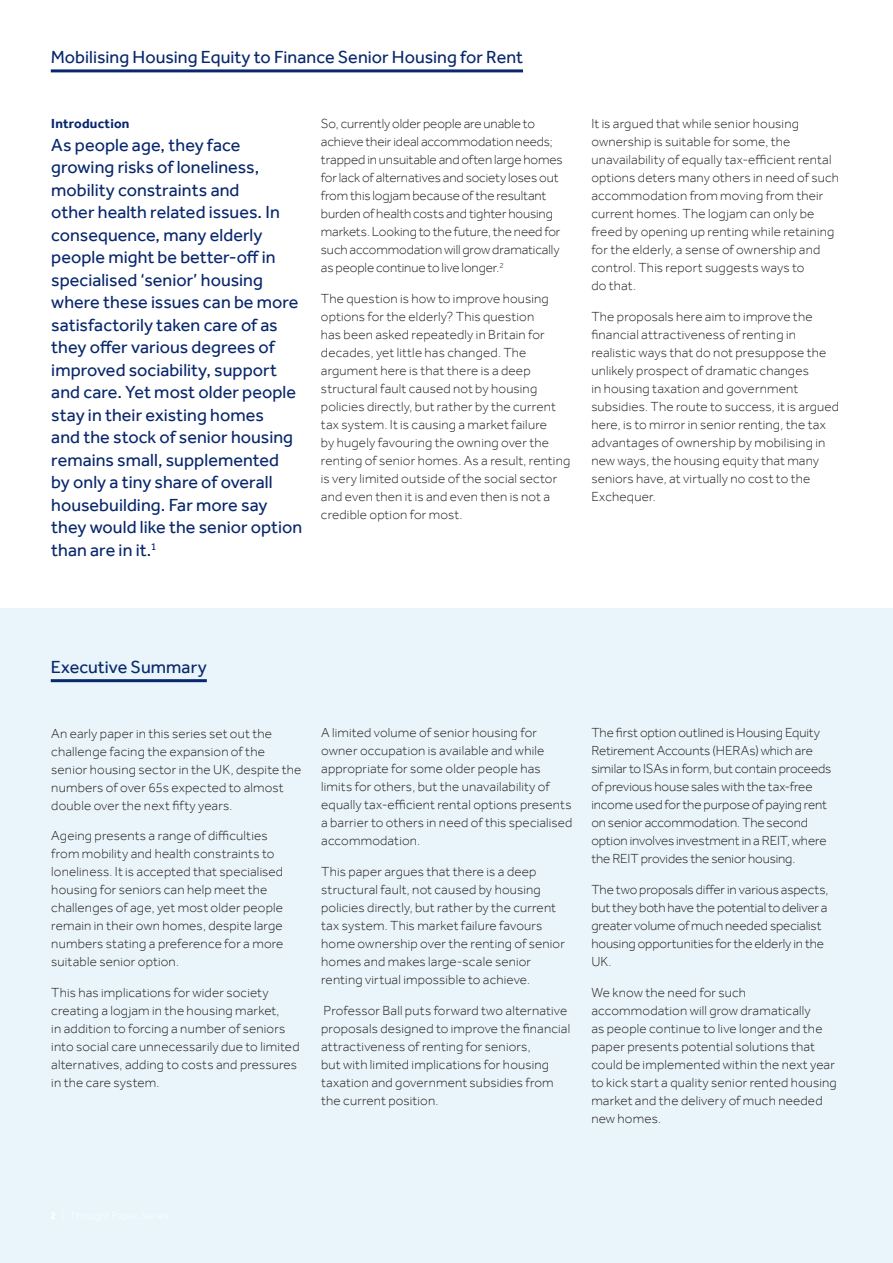
<style>
.page{position:relative;width:893px;height:1263px;background:#fff}
.page>*{position:absolute;margin:0;border:0;box-sizing:border-box;transform-origin:0 0}
.t1{font:18px/22.5px "Effra";letter-spacing:.005em;color:#08276c}
.t2{font:300 13.5px/18px "Effra";letter-spacing:.01em;color:#231f20}
.t3{font:700 13.5px "Effra";letter-spacing:.015em;color:#08276c}
</style>
<div class="page">
<div style="left:0;top:608px;width:893px;height:655px;background:#e9f5fa"></div>
<hr style="left:51px;top:69px;width:472px;height:3px;background:#08276c">
<hr style="left:51px;top:679px;width:156px;height:3px;background:#08276c">
<h1 class="t1" style="left:51px;top:46px;width:474px">Mobilising Housing Equity to Finance Senior Housing for Rent</h1>
<p class="t3" style="left:51px;top:116px;width:80px">Introduction</p>
<p class="t1" style="left:51px;top:133px;width:252px">As people age, they face growing risks of loneliness, mobility constraints and<br>other health related issues. In consequence, many elderly people might be better-off in specialised ‘senior’ housing where these issues can be more satisfactorily taken care of as they offer various degrees of improved sociability, support and care. Yet most older people stay in their existing homes<br>and the stock of senior housing remains small, supplemented<br>by only a tiny share of overall housebuilding. Far more say they would like the senior option than are in it.<sup>1</sup></p>
<p class="t2" style="left:321px;top:114px;width:243px">So, currently older people are unable to achieve their ideal accommodation needs; trapped in unsuitable and often large homes for lack of alternatives and society loses out from this logjam because of the resultant burden of health costs and tighter housing markets. Looking to the future, the need for such accommodation will grow dramatically as people continue to live longer.<sup>2</sup></p>
<p class="t2" style="left:321px;top:289px;width:251px">The question is how to improve housing options for the elderly? This question<br>has been asked repeatedly in Britain for decades, yet little has changed. The argument here is that there is a deep structural fault caused not by housing policies directly, but rather by the current tax system. It is causing a market failure<br>by hugely favouring the owning over the renting of senior homes. As a result, renting is very limited outside of the social sector and even then it is and even then is not a credible option for most.</p>
<p class="t2" style="left:591px;top:114px;width:249px">It is argued that while senior housing ownership is suitable for some, the unavailability of equally tax-efficient rental options deters many others in need of such accommodation from moving from their current homes. The logjam can only be freed by opening up renting while retaining for the elderly, a sense of ownership and control. This report suggests ways to<br>do that.</p>
<p class="t2" style="left:591px;top:307px;width:249px">The proposals here aim to improve the financial attractiveness of renting in realistic ways that do not presuppose the unlikely prospect of dramatic changes<br>in housing taxation and government subsidies. The route to success, it is argued here, is to mirror in senior renting, the tax advantages of ownership by mobilising in new ways, the housing equity that many seniors have, at virtually no cost to the Exchequer.</p>
<h1 class="t1" style="left:51px;top:655px;width:158px">Executive Summary</h1>
<p class="t2" style="left:51px;top:724px;width:252px">An early paper in this series set out the challenge facing the expansion of the senior housing sector in the UK, despite the numbers of over 65s expected to almost double over the next fifty years.</p>
<p class="t2" style="left:51px;top:827px;width:234px">Ageing presents a range of difficulties from mobility and health constraints to loneliness. It is accepted that specialised housing for seniors can help meet the challenges of age, yet most older people remain in their own homes, despite large numbers stating a preference for a more suitable senior option.</p>
<p class="t2" style="left:51px;top:983px;width:250px">This has implications for wider society creating a logjam in the housing market,<br>in addition to forcing a number of seniors into social care unnecessarily due to limited alternatives, adding to costs and pressures in the care system.</p>
<p class="t2" style="left:321px;top:724px;width:253px">A limited volume of senior housing for owner occupation is available and while appropriate for some older people has limits for others, but the unavailability of equally tax-efficient rental options presents a barrier to others in need of this specialised accommodation.</p>
<p class="t2" style="left:321px;top:862px;width:245px">This paper argues that there is a deep structural fault, not caused by housing policies directly, but rather by the current tax system. This market failure favours home ownership over the renting of senior homes and makes large-scale senior renting virtual impossible to achieve.</p>
<p class="t2" style="left:321px;top:1001px;width:251px">Professor Ball puts forward two alternative proposals designed to improve the financial attractiveness of renting for seniors,<br>but with limited implications for housing taxation and government subsidies from the current position.</p>
<p class="t2" style="left:591px;top:724px;width:242px">The first option outlined is Housing Equity Retirement Accounts (HERAs) which are similar to ISAs in form, but contain proceeds of previous house sales with the tax-free income used for the purpose of paying rent on senior accommodation. The second option involves investment in a REIT, where the REIT provides the senior housing.</p>
<p class="t2" style="left:591px;top:880px;width:239px">The two proposals differ in various aspects, but they both have the potential to deliver a greater volume of much needed specialist housing opportunities for the elderly in the UK.</p>
<p class="t2" style="left:591px;top:983px;width:247px">We know the need for such accommodation will grow dramatically<br>as people continue to live longer and the paper presents potential solutions that could be implemented within the next year to kick start a quality senior rented housing market and the delivery of much needed new homes.</p>
</div>
